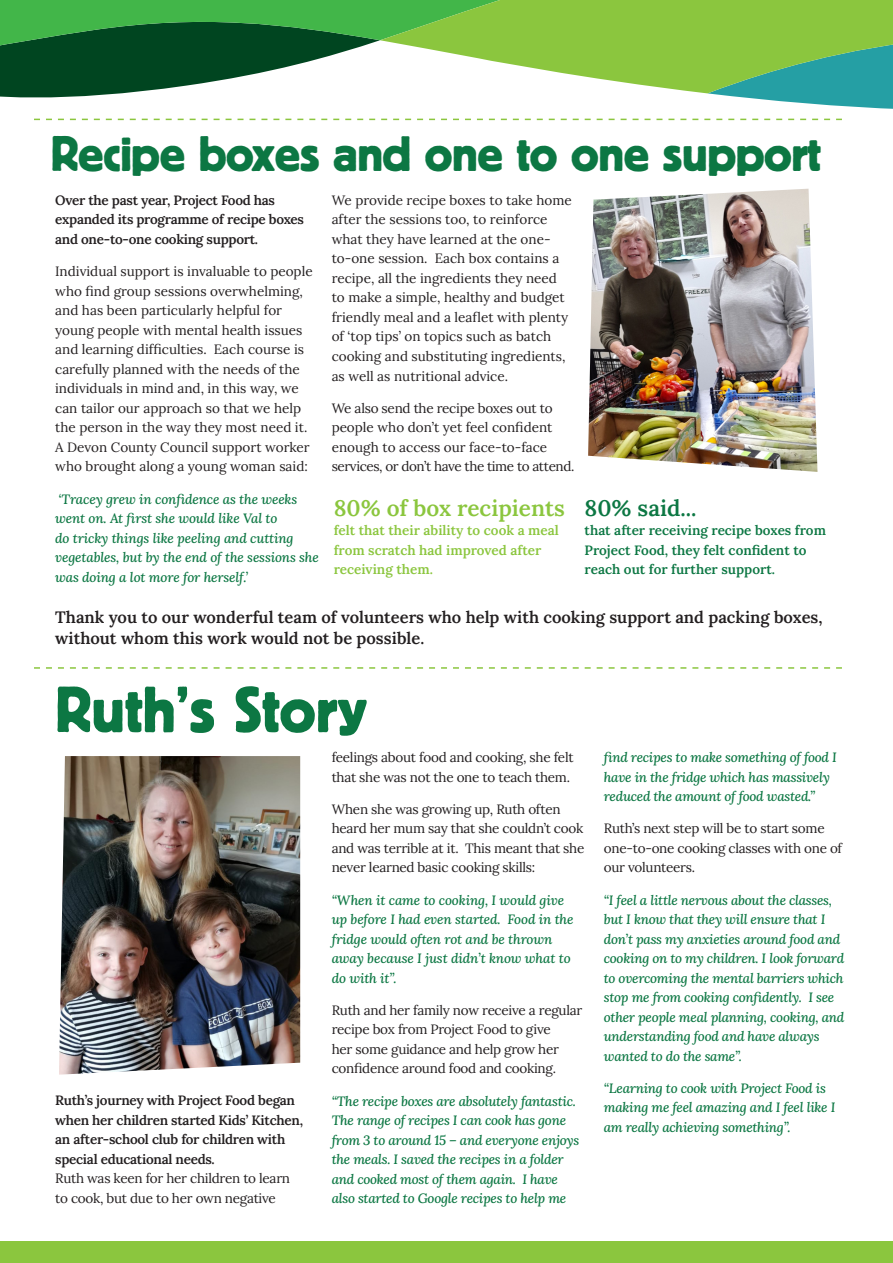
<style>
.page{position:relative;width:893px;height:1263px;background:#fff}
.page>*{position:absolute;margin:0;border:0;box-sizing:border-box;transform-origin:0 0}
.t1{font:64.5px "Block Berthold BQ";color:#0c7743}
.t2{font:49.5px "Block Berthold BQ";letter-spacing:-.01em;color:#0c7743}
.Body_Copy{font:600 22.5px "Lora";color:#8bc63e}
.Body_Copy-2{font:600 22.5px "Lora";color:#0c7743}
.Body_Copy-3{font:600 16.5px/21px "Lora";color:#231f20}
.Body_Copy-4{font:italic 500 13.5px/19.5px "Lora";letter-spacing:-.02em;color:#0c7743}
.Body_Copy-5{font:13.5px/19.5px "Lora";color:#231f20}
.Body_Copy-6{font:13.5px/19.5px "Lora";letter-spacing:-.02em;color:#231f20}
.Body_Copy-7{font:600 13.5px/19.5px "Lora";letter-spacing:-.02em;color:#231f20}
.Body_Copy-8{font:600 13.5px/19.5px "Lora";color:#0c7743}
.Body_Copy-9{font:600 13.5px/19.5px "Lora";color:#8bc63e}
.s1{font-weight:400}
</style>
<div class="page">
<div style="left:0;top:0;width:380px;height:14px;background:#42b649"></div>
<svg style="left:380px;top:0;width:513px;height:14px;background:#7dc240"></svg>
<svg style="left:0;top:14px;width:893px;height:106px"></svg>
<div style="left:0;top:1242px;width:893px;height:21px;background:#8bc63e"></div>
<img style="left:588px;top:189px;width:229px;height:283px">
<svg style="left:34px;top:667px;width:808px;height:2px"></svg>
<img style="left:59px;top:756px;width:241px;height:319px">
<p class="t2" style="left:51px;top:126px;width:771px">Recipe boxes and one to one support</p>
<p class="Body_Copy-7" style="left:55px;top:189px;width:250px">Over the past year, Project Food has expanded its programme of recipe boxes and one-to-one cooking support.</p>
<p class="Body_Copy-5" style="left:55px;top:261px;width:259px">Individual support is invaluable to people who find group sessions overwhelming, and has been particularly helpful for young people with mental health issues and learning difficulties. Each course is carefully planned with the needs of the individuals in mind and, in this way, we can tailor our approach so that we help the person in the way they most need it.<br>A Devon County Council support worker who brought along a young woman said:</p>
<p class="Body_Copy-4" style="left:55px;top:488px;width:265px">‘Tracey grew in confidence as the weeks went on. At first she would like Val to<br>do tricky things like peeling and cutting vegetables, but by the end of the sessions she was doing a lot more for herself.’</p>
<p class="Body_Copy" style="left:334px;top:490px;width:233px">80% of box recipients</p>
<p class="Body_Copy-5" style="left:332px;top:190px;width:242px">We provide recipe boxes to take home after the sessions too, to reinforce what they have learned at the one&shy;to-one session. Each box contains a recipe, all the ingredients they need to make a simple, healthy and budget friendly meal and a leaflet with plenty of ‘top tips’ on topics such as batch cooking and substituting ingredients, as well as nutritional advice.</p>
<p class="Body_Copy-6" style="left:332px;top:397px;width:244px">We also send the recipe boxes out to people who don’t yet feel confident enough to access our face-to-face services, or don’t have the time to attend.</p>
<p class="Body_Copy-2" style="left:585px;top:490px;width:113px">80% said...</p>
<p class="Body_Copy-8" style="left:585px;top:520px;width:243px">that after receiving recipe boxes from<br>Project Food, they felt confident to reach out for further support.</p>
<p class="Body_Copy-3" style="left:55px;top:605px;width:769px">Thank you to our wonderful team of volunteers who help with cooking support and packing boxes, without whom this work would not be possible.</p>
<p class="t1" style="left:55px;top:674px;width:313px">Ruth’s Story</p>
<p class="Body_Copy-9" style="left:334px;top:520px;width:227px">felt that their ability to cook a meal from scratch had improved after receiving them.</p>
<p class="Body_Copy-7" style="left:55px;top:1089px;width:249px">Ruth’s journey with Project Food began when her children started Kids’ Kitchen, an after-school club for children with special educational needs.<br><span class="s1">Ruth was keen for her children to learn to cook, but due to her own negative</span></p>
<p class="Body_Copy-6" style="left:332px;top:746px;width:243px">feelings about food and cooking, she felt that she was not the one to teach them.</p>
<p class="Body_Copy-6" style="left:332px;top:798px;width:254px">When she was growing up, Ruth often heard her mum say that she couldn’t cook and was terrible at it. This meant that she never learned basic cooking skills:</p>
<p class="Body_Copy-4" style="left:332px;top:889px;width:243px">“When it came to cooking, I would give up before I had even started. Food in the fridge would often rot and be thrown away because I just didn’t know what to do with it”.</p>
<p class="Body_Copy-6" style="left:332px;top:999px;width:252px">Ruth and her family now receive a regular recipe box from Project Food to give<br>her some guidance and help grow her confidence around food and cooking.</p>
<p class="Body_Copy-4" style="left:332px;top:1090px;width:249px">“The recipe boxes are absolutely fantastic.<br>The range of recipes I can cook has gone from 3 to around 15 – and everyone enjoys the meals. I saved the recipes in a folder and cooked most of them again. I have also started to Google recipes to help me</p>
<p class="Body_Copy-4" style="left:604px;top:747px;width:234px">find recipes to make something of food I have in the fridge which has massively reduced the amount of food wasted.”</p>
<p class="Body_Copy-6" style="left:604px;top:818px;width:240px">Ruth’s next step will be to start some one-to-one cooking classes with one of our volunteers.</p>
<p class="Body_Copy-4" style="left:604px;top:889px;width:242px">“I feel a little nervous about the classes, but I know that they will ensure that I don’t pass my anxieties around food and cooking on to my children. I look forward to overcoming the mental barriers which stop me from cooking confidently. I see other people meal planning, cooking, and understanding food and have always wanted to do the same”.</p>
<p class="Body_Copy-4" style="left:604px;top:1078px;width:233px">“Learning to cook with Project Food is making me feel amazing and I feel like I am really achieving something”.</p>
</div>
